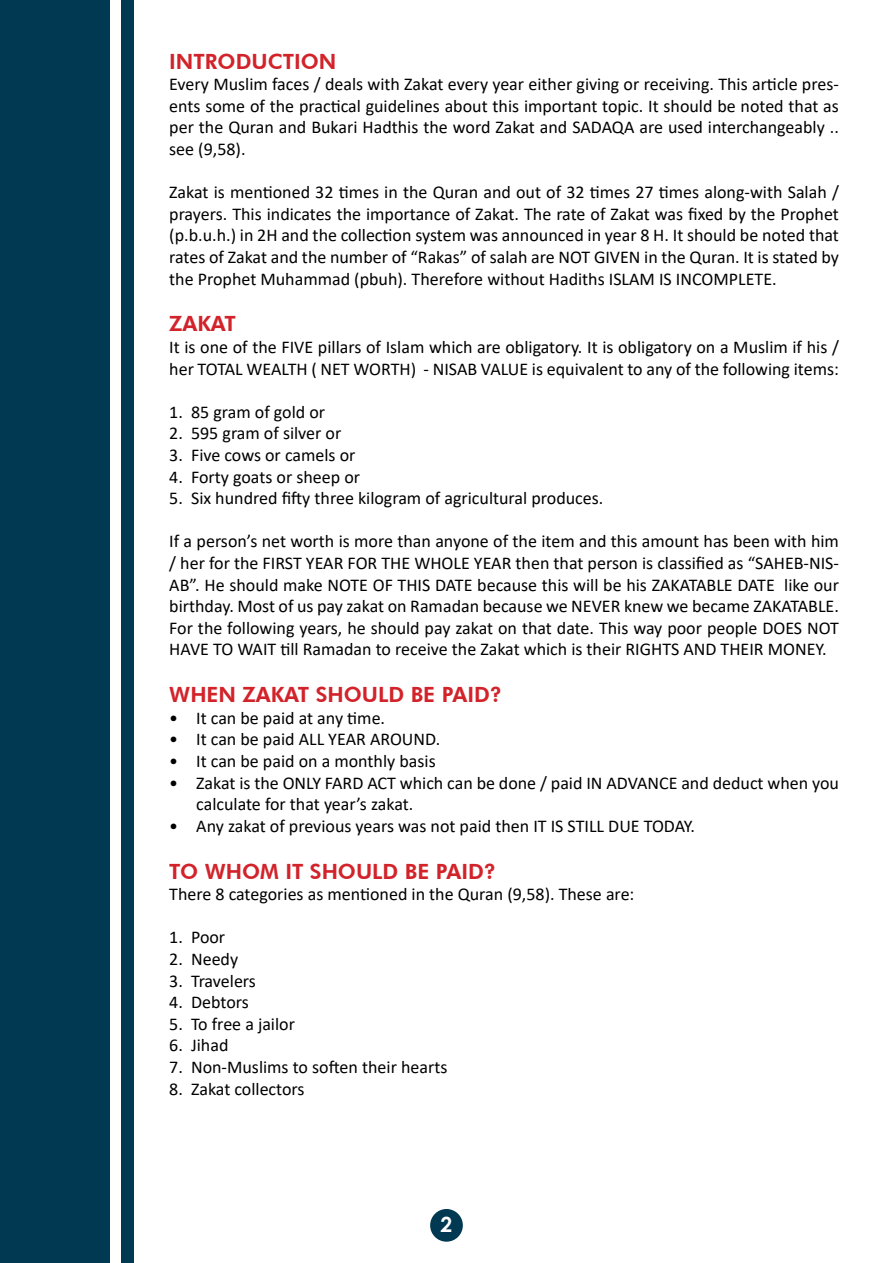
<style>
.page{position:relative;width:893px;height:1263px;background:#fff}
.page>*{position:absolute;margin:0;border:0;box-sizing:border-box;transform-origin:0 0}
.t1{font:800 21px "Futura BT";color:#d2232a}
.t2{font:700 21px "Century Gothic";color:#fff}
.t3{font:18px/21.6px "Calibri";color:#000;text-align:justify}
</style>
<div class="page">
<div style="left:430px;top:1209px;width:33px;height:33px;background:#013852;border-radius:50%"></div>
<div style="left:0;top:0;width:110px;height:1263px;background:#013852"></div>
<div style="left:121px;top:0;width:12px;height:1263px;background:#013852"></div>
<p class="t1" style="left:169px;top:48px;width:169px">INTRODUCTION</p>
<p class="t3" style="left:169px;top:73px;width:671px">Every Muslim faces / deals with Zakat every year either giving or receiving. This article pres&shy;ents some of the practical guidelines about this important topic. It should be noted that as per the Quran and Bukari Hadthis the word Zakat and SADAQA are used interchangeably .. see (9,58).</p>
<p class="t3" style="left:169px;top:181px;width:671px">Zakat is mentioned 32 times in the Quran and out of 32 times 27 times along-with Salah / prayers. This indicates the importance of Zakat. The rate of Zakat was fixed by the Prophet (p.b.u.h.) in 2H and the collection system was announced in year 8 H. It should be noted that rates of Zakat and the number of “Rakas” of salah are NOT GIVEN in the Quran. It is stated by the Prophet Muhammad (pbuh). Therefore without Hadiths ISLAM IS INCOMPLETE.</p>
<p class="t1" style="left:169px;top:311px;width:68px">ZAKAT</p>
<p class="t3" style="left:169px;top:336px;width:671px">It is one of the FIVE pillars of Islam which are obligatory. It is obligatory on a Muslim if his / her TOTAL WEALTH ( NET WORTH) - NISAB VALUE is equivalent to any of the following items:</p>
<p class="t3" style="left:169px;top:401px;width:157px">1. 85 gram of gold or</p>
<p class="t3" style="left:169px;top:422px;width:174px">2. 595 gram of silver or</p>
<p class="t3" style="left:169px;top:444px;width:188px">3. Five cows or camels or</p>
<p class="t3" style="left:169px;top:465px;width:192px">4. Forty goats or sheep or</p>
<p class="t3" style="left:169px;top:487px;width:436px">5. Six hundred fifty three kilogram of agricultural produces.</p>
<p class="t3" style="left:169px;top:530px;width:671px">If a person’s net worth is more than anyone of the item and this amount has been with him / her for the FIRST YEAR FOR THE WHOLE YEAR then that person is classified as “SAHEB-NIS-AB”. He should make NOTE OF THIS DATE because this will be his ZAKATABLE DATE like our birthday. Most of us pay zakat on Ramadan because we NEVER knew we became ZAKATABLE.<br>For the following years, he should pay zakat on that date. This way poor people DOES NOT HAVE TO WAIT till Ramadan to receive the Zakat which is their RIGHTS AND THEIR MONEY.</p>
<p class="t1" style="left:169px;top:682px;width:334px">WHEN ZAKAT SHOULD BE PAID?</p>
<p class="t3" style="left:169px;top:707px;width:217px">• It can be paid at any time.</p>
<p class="t3" style="left:169px;top:728px;width:272px">• It can be paid ALL YEAR AROUND.</p>
<p class="t3" style="left:169px;top:750px;width:268px">• It can be paid on a monthly basis</p>
<p class="t3" style="left:196px;top:771px;width:644px;text-indent:-27px">• Zakat is the ONLY FARD ACT which can be done / paid IN ADVANCE and deduct when you calculate for that year’s zakat.</p>
<p class="t3" style="left:169px;top:815px;width:527px">• Any zakat of previous years was not paid then IT IS STILL DUE TODAY.</p>
<p class="t1" style="left:169px;top:858px;width:328px">TO WHOM IT SHOULD BE PAID?</p>
<p class="t3" style="left:169px;top:883px;width:467px">There 8 categories as mentioned in the Quran (9,58). These are:</p>
<p class="t3" style="left:169px;top:926px;width:57px">1. Poor</p>
<p class="t3" style="left:169px;top:948px;width:70px">2. Needy</p>
<p class="t3" style="left:169px;top:969px;width:88px">3. Travelers</p>
<p class="t3" style="left:169px;top:991px;width:81px">4. Debtors</p>
<p class="t3" style="left:169px;top:1013px;width:127px">5. To free a jailor</p>
<p class="t3" style="left:169px;top:1034px;width:61px">6. Jihad</p>
<p class="t3" style="left:169px;top:1056px;width:280px">7. Non-Muslims to soften their hearts</p>
<p class="t3" style="left:169px;top:1077px;width:137px">8. Zakat collectors</p>
<p class="t2" style="left:441px;top:1208px;width:13px">2</p>
</div>
